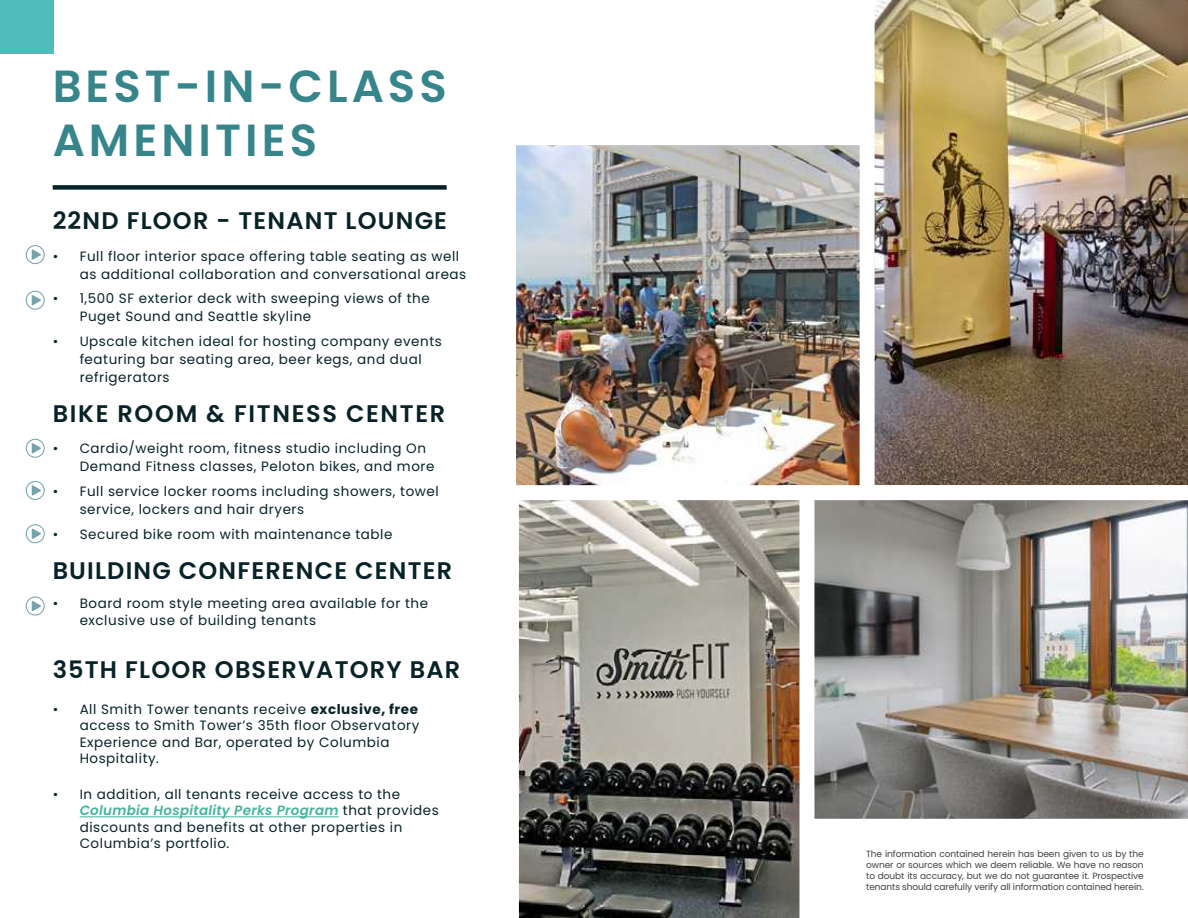
<style>
.page{position:relative;width:1188px;height:918px;background:#fff}
.page>*{position:absolute;margin:0;border:0;box-sizing:border-box;transform-origin:0 0}
.t1{font:600 45px/54px "Poppins";letter-spacing:.09em;color:#36858a}
.t2{font:600 24px "Poppins";letter-spacing:.05em;color:#072327}
.t3{font:600 24px "Poppins";letter-spacing:.07em;color:#072327}
.t4{font:13.5px/16.2px "Poppins";letter-spacing:.04em;color:#072327}
.t5{font:9px/10.8px "Poppins";letter-spacing:-.01em;color:#414042;text-align:justify}
.s1{font-weight:700}
.s2{font-weight:600;font-style:italic;color:#46b39d}
</style>
<div class="page">
<img style="left:517px;top:146px;width:342px;height:339px">
<div style="left:503px;top:132px;width:370px;height:368px;border:13px solid #fff"></div>
<div style="left:0;top:0;width:54px;height:54px;background:#50bdba"></div>
<img style="left:860px;top:0;width:328px;height:485px">
<hr style="left:80px;top:817px;width:259px;height:1px;background:#46b39d">
<div style="left:53px;top:185px;width:394px;height:5px;background:#072327"></div>
<svg style="left:32px;top:528px;width:9px;height:11px"></svg>
<div style="left:26px;top:524px;width:19px;height:19px;border:1px solid #78a2a9;border-radius:50%"></div>
<svg style="left:32px;top:485px;width:9px;height:11px"></svg>
<div style="left:26px;top:481px;width:19px;height:19px;border:1px solid #78a2a9;border-radius:50%"></div>
<svg style="left:32px;top:601px;width:9px;height:10px"></svg>
<div style="left:26px;top:596px;width:19px;height:20px;border:1px solid #78a2a9;border-radius:50%"></div>
<svg style="left:32px;top:443px;width:9px;height:11px"></svg>
<div style="left:26px;top:439px;width:19px;height:19px;border:1px solid #78a2a9;border-radius:50%"></div>
<svg style="left:32px;top:295px;width:9px;height:10px"></svg>
<div style="left:26px;top:291px;width:19px;height:19px;border:1px solid #78a2a9;border-radius:50%"></div>
<svg style="left:32px;top:249px;width:9px;height:11px"></svg>
<div style="left:26px;top:245px;width:19px;height:19px;border:1px solid #78a2a9;border-radius:50%"></div>
<img style="left:814px;top:485px;width:374px;height:334px">
<svg style="left:504px;top:485px;width:310px;height:433px;background:#939088"></svg>
<h1 class="t1" style="left:53px;top:59px;width:396px">BEST-IN-CLASS<br>AMENITIES</h1>
<h2 class="t2" style="left:53px;top:207px;width:396px">22ND FLOOR - TENANT LOUNGE</h2>
<p class="t4" style="left:80px;top:247px;width:388px;line-height:18px;text-indent:-27px">• Full floor interior space offering table seating as well as additional collaboration and conversational areas</p>
<p class="t4" style="left:80px;top:290px;width:352px;line-height:18px;text-indent:-27px">• 1,500 SF exterior deck with sweeping views of the<br>Puget Sound and Seattle skyline</p>
<p class="t4" style="left:80px;top:332px;width:364px;line-height:18px;text-indent:-27px">• Upscale kitchen ideal for hosting company events featuring bar seating area, beer kegs, and dual refrigerators</p>
<h2 class="t3" style="left:53px;top:400px;width:394px">BIKE ROOM &amp; FITNESS CENTER</h2>
<p class="t4" style="left:80px;top:440px;width:356px;line-height:18px;text-indent:-27px">• Cardio/weight room, fitness studio including On<br>Demand Fitness classes, Peloton bikes, and more</p>
<p class="t4" style="left:80px;top:482px;width:361px;line-height:18px;text-indent:-27px">• Full service locker rooms including showers, towel service, lockers and hair dryers</p>
<p class="t4" style="left:53px;top:526px;width:341px">• Secured bike room with maintenance table</p>
<h2 class="t2" style="left:53px;top:556px;width:401px">BUILDING CONFERENCE CENTER</h2>
<p class="t4" style="left:80px;top:596px;width:350px;text-indent:-27px">• Board room style meeting area available for the exclusive use of building tenants</p>
<h2 class="t2" style="left:53px;top:655px;width:409px">35TH FLOOR OBSERVATORY BAR</h2>
<p class="t4" style="left:80px;top:701px;width:341px;text-indent:-27px">• All Smith Tower tenants receive <span class="s1">exclusive, free </span>access to Smith Tower’s 35th floor Observatory Experience and Bar, operated by Columbia Hospitality.</p>
<p class="t4" style="left:80px;top:787px;width:361px;text-indent:-27px">• In addition, all tenants receive access to the <span class="s2">Columbia Hospitality Perks Program</span> that provides discounts and benefits at other properties in Columbia’s portfolio.</p>
<p class="t5" style="left:866px;top:849px;width:279px">The information contained herein has been given to us by the owner or sources which we deem reliable. We have no reason to doubt its accuracy, but we do not guarantee it. Prospective tenants should carefully verify all information contained herein.</p>
</div>
